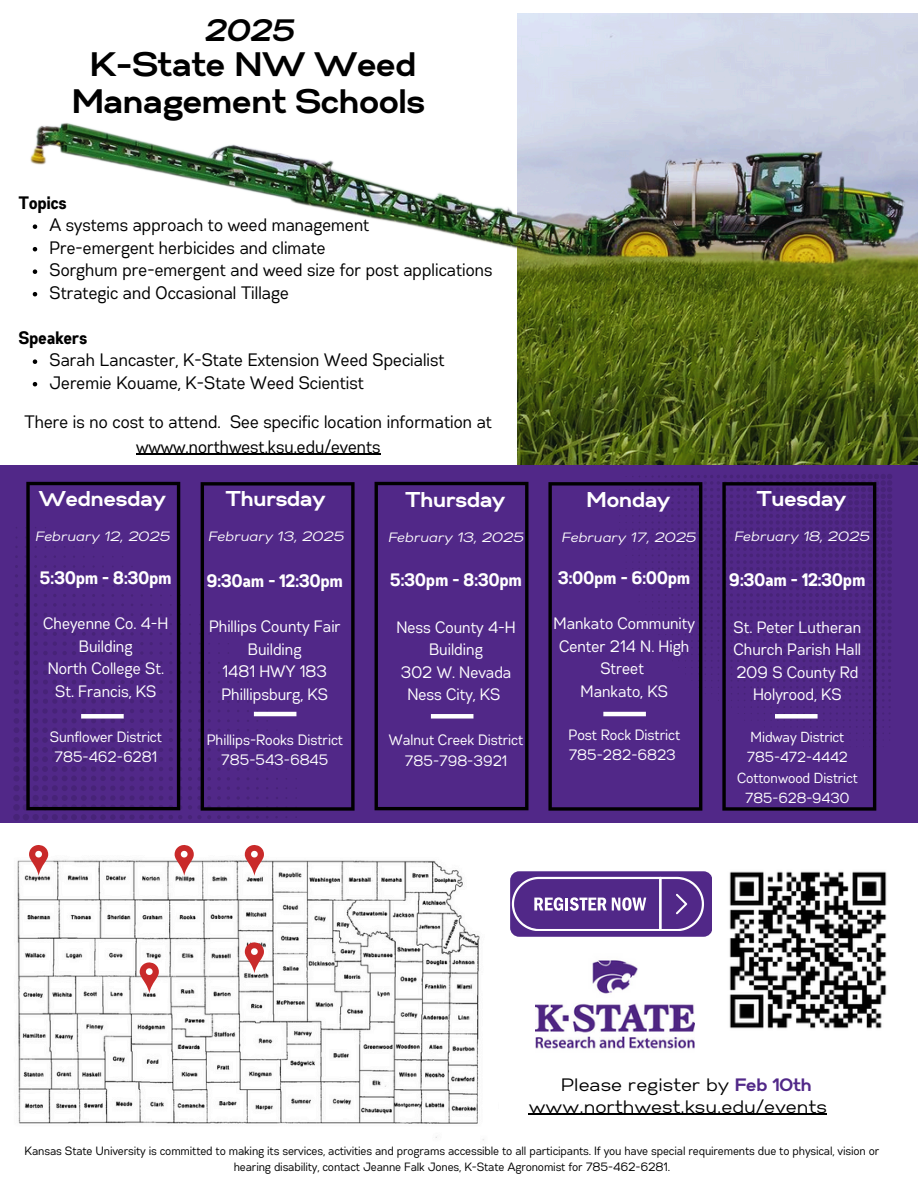
<style>
.page{position:relative;width:918px;height:1188px;background:#fff}
.page>*{position:absolute;margin:0;border:0;box-sizing:border-box;transform-origin:0 0}
.t1{font:700 33.9px/37.2px "Gabriel Sans";color:#000;text-align:center}
.t2{font:italic 700 30.9px "Gabriel Sans";color:#000}
.t3{font:700 21.45px "Gabriel Sans";color:#fff}
.t4{font:18px/24.8px "Gabriel Sans Cond";color:#000;text-align:center}
.t5{font:700 18px "Gabriel Sans Cond";color:#fff}
.t6{font:18px/21.3px "Gabriel Sans";color:#000;text-align:center}
.t7{font:700 18px "Gabriel Sans Cond";color:#000}
.t8{font:16.5px/22.5px "Gabriel Sans Cond";color:#fff;text-align:center}
.t9{font:15px/20.2px "Gabriel Sans Cond";color:#fff;text-align:center}
.t10{font:14.55px/20.2px "Gabriel Sans Cond";color:#fff;text-align:center}
.t11{font:italic 13.5px "Gabriel Sans";color:#fff}
.t12{font:12px/16px "Gabriel Sans Cond";color:#000;text-align:center}
.s1{font-weight:700;color:#512888}
.s2{color:#fff}
</style>
<div class="page">
<img style="left:518px;top:13px;width:400px;height:453px">
<img style="left:536px;top:960px;width:159px;height:89px">
<div style="left:510px;top:871px;width:202px;height:66px;background:#512888;border-radius:9px"></div>
<div style="left:0;top:466px;width:918px;height:357px;background:#512888"></div>
<div style="left:13px;top:814px;width:7px;height:7px;background:#4d2682;border-radius:50%"></div>
<svg style="left:13px;top:632px;width:55px;height:188px"></svg>
<svg style="left:188px;top:796px;width:23px;height:23px"></svg>
<svg style="left:188px;top:767px;width:4px;height:4px"></svg>
<svg style="left:15px;top:613px;width:11px;height:13px"></svg>
<svg style="left:188px;top:777px;width:13px;height:13px"></svg>
<svg style="left:71px;top:810px;width:59px;height:10px"></svg>
<svg style="left:188px;top:748px;width:4px;height:13px"></svg>
<svg style="left:217px;top:815px;width:4px;height:4px"></svg>
<svg style="left:188px;top:738px;width:4px;height:4px"></svg>
<svg style="left:130px;top:719px;width:52px;height:101px"></svg>
<svg style="left:188px;top:719px;width:4px;height:13px"></svg>
<svg style="left:198px;top:719px;width:3px;height:13px"></svg>
<svg style="left:198px;top:748px;width:3px;height:13px"></svg>
<svg style="left:632px;top:474px;width:260px;height:273px"></svg>
<img style="left:17px;top:852px;width:467px;height:289px">
<svg style="left:175px;top:845px;width:19px;height:31px"></svg>
<svg style="left:29px;top:845px;width:19px;height:31px"></svg>
<svg style="left:245px;top:845px;width:19px;height:31px"></svg>
<svg style="left:245px;top:942px;width:19px;height:31px"></svg>
<svg style="left:140px;top:962px;width:19px;height:31px"></svg>
<img style="left:30px;top:122px;width:876px;height:144px">
<svg style="left:26px;top:482px;width:154px;height:328px"></svg>
<svg style="left:201px;top:482px;width:154px;height:329px"></svg>
<svg style="left:375px;top:482px;width:153px;height:328px"></svg>
<svg style="left:548px;top:482px;width:154px;height:329px"></svg>
<svg style="left:722px;top:482px;width:154px;height:329px"></svg>
<img style="left:729px;top:871px;width:158px;height:158px">
<svg style="left:512px;top:877px;width:192px;height:54px"></svg>
<svg style="left:33px;top:224px;width:4px;height:5px"></svg>
<svg style="left:33px;top:247px;width:4px;height:4px"></svg>
<svg style="left:33px;top:269px;width:4px;height:5px"></svg>
<svg style="left:33px;top:292px;width:4px;height:4px"></svg>
<svg style="left:33px;top:359px;width:4px;height:5px"></svg>
<svg style="left:33px;top:382px;width:4px;height:4px"></svg>
<hr style="left:136px;top:454px;width:245px;height:1px;background:#000">
<hr style="left:529px;top:1114px;width:298px;height:1px;background:#000">
<div style="left:81px;top:714px;width:43px;height:5px;background:#fff"></div>
<hr style="left:254px;top:712px;width:42px;height:4px;background:#fff">
<div style="left:431px;top:714px;width:42px;height:5px;background:#fff"></div>
<hr style="left:603px;top:712px;width:43px;height:4px;background:#fff">
<div style="left:775px;top:714px;width:43px;height:5px;background:#fff"></div>
<p class="t2" style="left:204px;top:16px;width:91px">2025</p>
<p class="t1" style="left:72px;top:47px;width:355px">K-State NW Weed<br>Management Schools</p>
<p class="t7" style="left:19px;top:194px;width:49px">Topics</p>
<p class="t4" style="left:50px;top:214px;width:321px">A systems approach to weed management</p>
<p class="t4" style="left:50px;top:236px;width:278px">Pre-emergent herbicides and climate</p>
<p class="t4" style="left:50px;top:259px;width:445px">Sorghum pre-emergent and weed size for post applications</p>
<h3 class="t4" style="left:50px;top:281px;width:241px">Strategic and Occasional Tillage</h3>
<p class="t7" style="left:19px;top:329px;width:70px">Speakers</p>
<p class="t4" style="left:50px;top:349px;width:397px">Sarah Lancaster, K-State Extension Weed Specialist</p>
<h4 class="t4" style="left:50px;top:371px;width:316px">Jeremie Kouame, K-State Weed Scientist</h4>
<p class="t4" style="left:25px;top:410px;width:469px">There is no cost to attend. See specific location information at wwww.northwest.ksu.edu/events</p>
<h5 class="t3" style="left:39px;top:489px;width:128px">Wednesday</h5>
<p class="t11" style="left:35px;top:530px;width:137px">February 12, 2025</p>
<p class="t3" style="left:226px;top:489px;width:101px">Thursday</p>
<h3 class="t11" style="left:208px;top:530px;width:137px">February 13, 2025</h3>
<h5 class="t3" style="left:406px;top:490px;width:101px">Thursday</h5>
<h2 class="t11" style="left:388px;top:531px;width:137px">February 13, 2025</h2>
<h3 class="t3" style="left:587px;top:490px;width:85px">Monday</h3>
<h4 class="t11" style="left:561px;top:531px;width:136px">February 17, 2025</h4>
<h5 class="t3" style="left:757px;top:489px;width:91px">Tuesday</h5>
<h3 class="t11" style="left:734px;top:530px;width:137px">February 18, 2025</h3>
<p class="t5" style="left:40px;top:570px;width:133px">5:30pm - 8:30pm</p>
<p class="t8" style="left:44px;top:613px;width:127px">Cheyenne Co. 4-H<br>Building<br>North College St.<br>St. Francis, KS</p>
<h2 class="t9" style="left:50px;top:727px;width:114px">Sunflower District<br>785-462-6281</h2>
<h4 class="t5" style="left:207px;top:573px;width:138px">9:30am - 12:30pm</h4>
<h5 class="t8" style="left:209px;top:616px;width:133px">Phillips County Fair<br>Building<br>1481 HWY 183<br>Phillipsburg, KS</h5>
<p class="t9" style="left:207px;top:730px;width:138px">Phillips-Rooks District<br>785-543-6845</p>
<p class="t5" style="left:391px;top:571px;width:133px">5:30pm - 8:30pm</p>
<h2 class="t8" style="left:397px;top:617px;width:121px">Ness County 4-H<br>Building<br>302 W. Nevada<br>Ness City, KS</h2>
<h5 class="t9" style="left:389px;top:731px;width:136px">Walnut Creek District<br>785-798-3921</h5>
<p class="t5" style="left:559px;top:570px;width:134px">3:00pm - 6:00pm</p>
<p class="t8" style="left:554px;top:613px;width:143px">Mankato Community<br>Center 214 N. High<br>Street<br>Mankato, KS</p>
<h2 class="t9" style="left:569px;top:725px;width:113px;text-align:left">Post Rock District<br>785-282-6823</h2>
<h3 class="t5" style="left:730px;top:571px;width:138px">9:30am - 12:30pm</h3>
<h4 class="t8" style="left:734px;top:617px;width:129px">St. Peter Lutheran<br>Church Parish Hall<br>209 S County Rd<br>Holyrood, KS</h4>
<h5 class="t10" style="left:737px;top:728px;width:122px">Midway District<br>785-472-4442<br>Cottonwood District<br>785-628-9430</h5>
<p class="t6" style="left:529px;top:1075px;width:311px">Please register by <span class="s1">Feb 10th </span>www.northwest.ksu.edu/events<span class="s2">y</span></p>
<h5 class="t12" style="left:25px;top:1143px;width:856px">Kansas State University is committed to making its services, activities and programs accessible to all participants. If you have special requirements due to physical, vision or hearing disability, contact Jeanne Falk Jones, K-State Agronomist for 785-462-6281.</h5>
</div>
